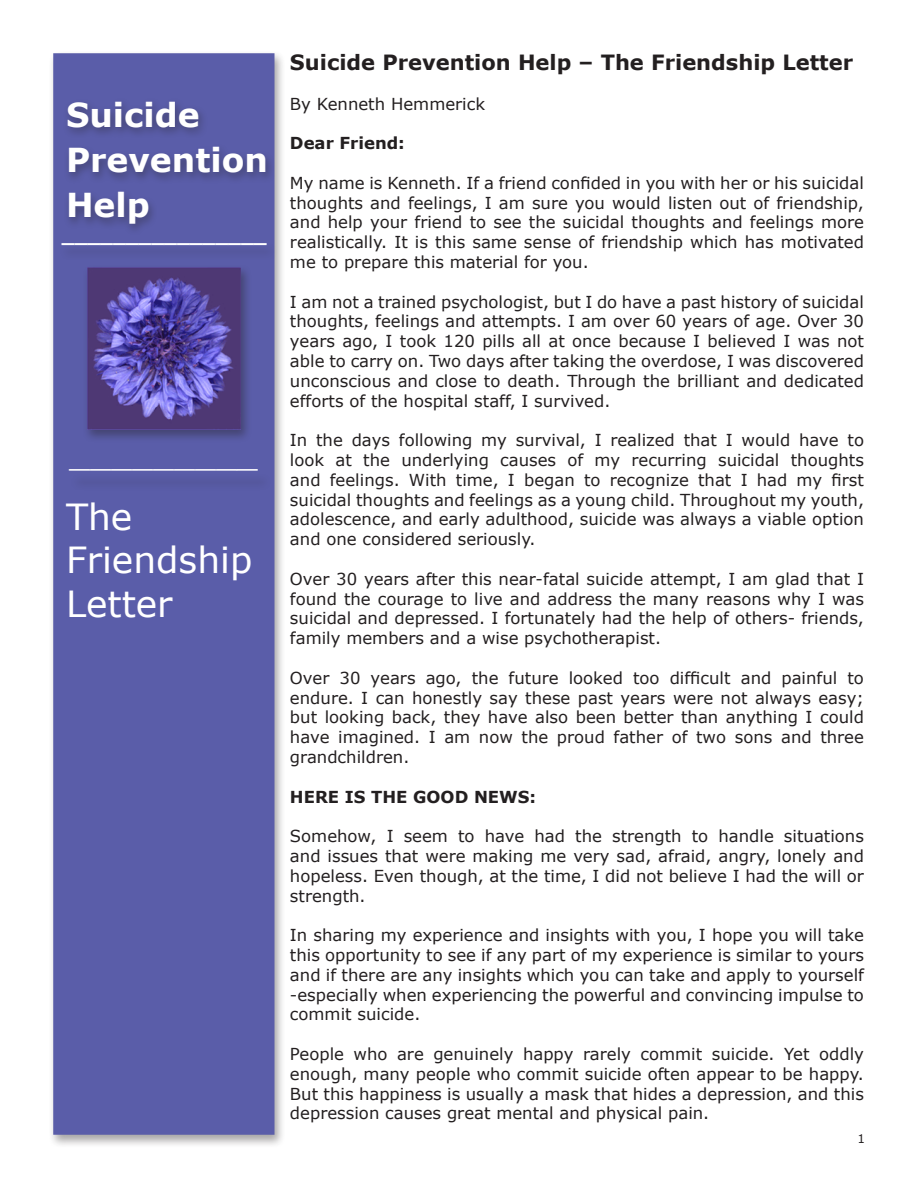
<style>
.page{position:relative;width:918px;height:1188px;background:#fff}
.page>*{position:absolute;margin:0;border:0;box-sizing:border-box;transform-origin:0 0}
.t1{font:36px/43.2px "Verdana";color:#fff}
.t2{font:700 33px/45px "Verdana";color:#fff}
.t3{font:33px "Verdana";color:#fff}
.t4{font:700 21px "Verdana";color:#231f20}
.t5{font:700 18px "Verdana";color:#fff}
.t6{font:16.5px/19.8px "Verdana";color:#231f20;text-align:justify}
.t7{font:700 16.5px "Verdana";color:#231f20}
.t8{font:12px "Verdana";color:#231f20}
</style>
<div class="page">
<div style="left:48px;top:50px;width:238px;height:1098px;background:#231f20;opacity:.4"></div>
<div style="left:53px;top:53px;width:221px;height:1082px;background:#5a5da9;border:2px solid #5a5da9"></div>
<div style="left:62px;top:98px;width:213px;height:138px;background:#231f20;opacity:.4"></div>
<div style="left:58px;top:243px;width:219px;height:17px;background:#575aa3"></div>
<div style="left:68px;top:473px;width:204px;height:18px;background:#575aa3"></div>
<div style="left:82px;top:265px;width:170px;height:178px;background:#231f20;opacity:.4"></div>
<img style="left:87px;top:268px;width:154px;height:162px">
<h2 class="t2" style="left:66px;top:92px;width:203px">Suicide<br>Prevention<br>Help</h2>
<p class="t5" style="left:62px;top:224px;width:206px">________________</p>
<h2 class="t3" style="left:69px;top:433px;width:190px">_________</h2>
<h1 class="t1" style="left:66px;top:494px;width:188px">The<br>Friendship<br>Letter</h1>
<p class="t4" style="left:290px;top:49px;width:565px">Suicide Prevention Help – The Friendship Letter</p>
<p class="t6" style="left:290px;top:93px;width:197px">By Kenneth Hemmerick</p>
<p class="t7" style="left:290px;top:133px;width:116px">Dear Friend:</p>
<p class="t6" style="left:290px;top:172px;width:576px">My name is Kenneth. If a friend confided in you with her or his suicidal thoughts and feelings, I am sure you would listen out of friendship, and help your friend to see the suicidal thoughts and feelings more realistically. It is this same sense of friendship which has motivated me to prepare this material for you.</p>
<p class="t6" style="left:290px;top:291px;width:576px">I am not a trained psychologist, but I do have a past history of suicidal thoughts, feelings and attempts. I am over 60 years of age. Over 30 years ago, I took 120 pills all at once because I believed I was not able to carry on. Two days after taking the overdose, I was discovered unconscious and close to death. Through the brilliant and dedicated efforts of the hospital staff, I survived.</p>
<p class="t6" style="left:290px;top:430px;width:576px">In the days following my survival, I realized that I would have to look at the underlying causes of my recurring suicidal thoughts and feelings. With time, I began to recognize that I had my first suicidal thoughts and feelings as a young child. Throughout my youth, adolescence, and early adulthood, suicide was always a viable option and one considered seriously.</p>
<p class="t6" style="left:290px;top:568px;width:576px">Over 30 years after this near-fatal suicide attempt, I am glad that I found the courage to live and address the many reasons why I was suicidal and depressed. I fortunately had the help of others- friends, family members and a wise psychotherapist.</p>
<p class="t6" style="left:290px;top:667px;width:576px">Over 30 years ago, the future looked too difficult and painful to endure. I can honestly say these past years were not always easy; but looking back, they have also been better than anything I could have imagined. I am now the proud father of two sons and three grandchildren.</p>
<p class="t7" style="left:290px;top:786px;width:248px">HERE IS THE GOOD NEWS:</p>
<p class="t6" style="left:290px;top:826px;width:576px">Somehow, I seem to have had the strength to handle situations and issues that were making me very sad, afraid, angry, lonely and hopeless. Even though, at the time, I did not believe I had the will or strength.</p>
<p class="t6" style="left:290px;top:925px;width:576px">In sharing my experience and insights with you, I hope you will take this opportunity to see if any part of my experience is similar to yours and if there are any insights which you can take and apply to yourself -especially when experiencing the powerful and convincing impulse to commit suicide.</p>
<p class="t6" style="left:290px;top:1044px;width:576px">People who are genuinely happy rarely commit suicide. Yet oddly enough, many people who commit suicide often appear to be happy.<br>But this happiness is usually a mask that hides a depression, and this depression causes great mental and physical pain.</p>
<p class="t8" style="left:858px;top:1131px;width:9px">1</p>
</div>
